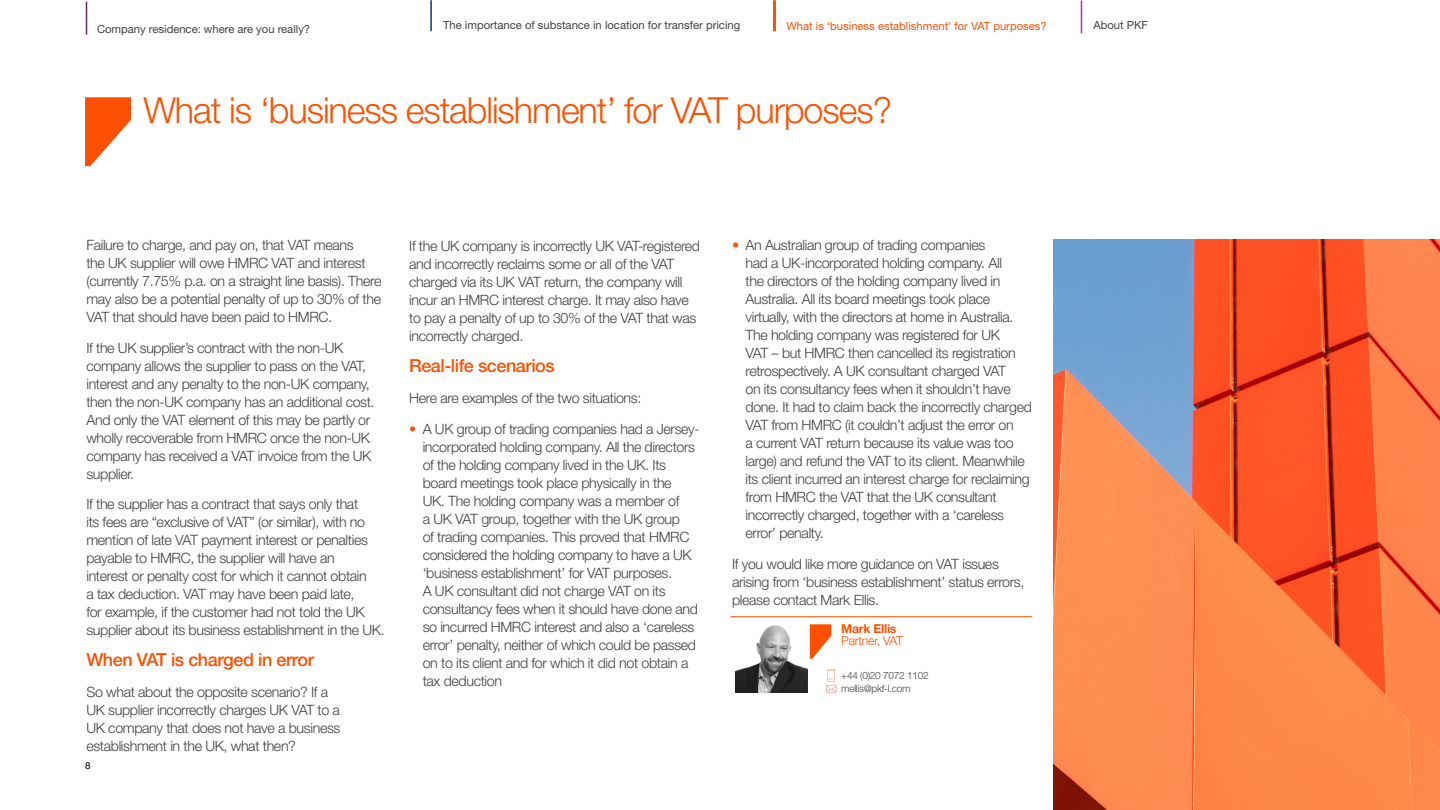
<style>
.page{position:relative;width:1440px;height:810px;background:#fff}
.page>*{position:absolute;margin:0;border:0;box-sizing:border-box;transform-origin:0 0}
.t1{font:300 36px "Helvetica Neue LT Std";letter-spacing:-.03em;color:#fe5000}
.Bullets_1{font:500 18px "Helvetica Neue LT Std";letter-spacing:-.025em;color:#fe5000}
.Bullets_1-2{font:300 14.25px/18px "Helvetica Neue LT Std";letter-spacing:-.025em;color:#404040}
.PK_Body_Copy{font:300 12.3px/12.3px "Helvetica Neue LT Std";letter-spacing:-.02em;color:#fe5000}
.t2{font:11.25px "Helvetica Neue LT Std";color:#404040}
.t3{font:11.25px "Helvetica Neue LT Std";color:#fe5000}
.PK_Body_Copy-2{font:300 10.05px/12.3px "Helvetica Neue LT Std";letter-spacing:-.025em;color:#404040}
.t4{font:500 9.75px "Helvetica Neue LT Std";color:#231f20}
.s1{font-weight:700;color:#fe5000}
.s2{font-weight:700}
</style>
<div class="page">
<img style="left:1053px;top:240px;width:387px;height:570px">
<svg style="left:85px;top:97px;width:46px;height:69px"></svg>
<hr style="left:731px;top:617px;width:301px;height:1px;background:#fe5000">
<svg style="left:810px;top:624px;width:21px;height:35px"></svg>
<svg style="left:826px;top:669px;width:10px;height:24px"></svg>
<img style="left:736px;top:625px;width:71px;height:68px">
<hr style="left:773px;top:0;width:3px;height:31px;background:#fe5000">
<hr style="left:86px;top:2px;width:1px;height:33px;background:#632666">
<hr style="left:1081px;top:0;width:1px;height:33px;background:#c4299c">
<hr style="left:430px;top:0;width:2px;height:31px;background:#003694">
<p class="t2" style="left:97px;top:22px;width:215px">Company residence: where are you really?</p>
<p class="t2" style="left:443px;top:18px;width:299px">The importance of substance in location for transfer pricing</p>
<p class="t3" style="left:787px;top:19px;width:262px">What is ‘business establishment’ for VAT purposes?</p>
<p class="t2" style="left:1093px;top:18px;width:56px">About PKF</p>
<p class="t1" style="left:143px;top:88px;width:750px">What is ‘business establishment’ for VAT purposes?</p>
<p class="Bullets_1-2" style="left:86px;top:236px;width:297px">Failure to charge, and pay on, that VAT means<br>the UK supplier will owe HMRC VAT and interest (currently 7.75% p.a. on a straight line basis). There may also be a potential penalty of up to 30% of the VAT that should have been paid to HMRC.</p>
<p class="Bullets_1-2" style="left:86px;top:338px;width:290px">If the UK supplier’s contract with the non-UK company allows the supplier to pass on the VAT, interest and any penalty to the non-UK company, then the non-UK company has an additional cost.<br>And only the VAT element of this may be partly or wholly recoverable from HMRC once the non-UK company has received a VAT invoice from the UK supplier.</p>
<p class="Bullets_1-2" style="left:86px;top:495px;width:300px">If the supplier has a contract that says only that<br>its fees are “exclusive of VAT” (or similar), with no mention of late VAT payment interest or penalties payable to HMRC, the supplier will have an<br>interest or penalty cost for which it cannot obtain<br>a tax deduction. VAT may have been paid late,<br>for example, if the customer had not told the UK supplier about its business establishment in the UK.</p>
<p class="Bullets_1" style="left:86px;top:649px;width:229px">When VAT is charged in error</p>
<p class="Bullets_1-2" style="left:86px;top:683px;width:255px">So what about the opposite scenario? If a UK supplier incorrectly charges UK VAT to a UK company that does not have a business establishment in the UK, what then?</p>
<p class="t4" style="left:85px;top:760px;width:7px">8</p>
<p class="Bullets_1-2" style="left:409px;top:237px;width:292px">If the UK company is incorrectly UK VAT-registered and incorrectly reclaims some or all of the VAT charged via its UK VAT return, the company will incur an HMRC interest charge. It may also have to pay a penalty of up to 30% of the VAT that was incorrectly charged.</p>
<p class="Bullets_1" style="left:409px;top:355px;width:147px">Real-life scenarios</p>
<p class="Bullets_1-2" style="left:409px;top:389px;width:234px">Here are examples of the two situations:</p>
<p class="Bullets_1-2" style="left:423px;top:419px;width:279px;text-indent:-14px"><span class="s1">•</span> A UK group of trading companies had a Jersey&shy;incorporated holding company. All the directors of the holding company lived in the UK. Its board meetings took place physically in the<br>UK. The holding company was a member of<br>a UK VAT group, together with the UK group<br>of trading companies. This proved that HMRC considered the holding company to have a UK ‘business establishment’ for VAT purposes.<br>A UK consultant did not charge VAT on its consultancy fees when it should have done and so incurred HMRC interest and also a ‘careless error’ penalty, neither of which could be passed on to its client and for which it did not obtain a tax deduction</p>
<p class="Bullets_1-2" style="left:746px;top:236px;width:288px;text-indent:-14px"><span class="s1">•</span> An Australian group of trading companies<br>had a UK-incorporated holding company. All<br>the directors of the holding company lived in Australia. All its board meetings took place virtually, with the directors at home in Australia.<br>The holding company was registered for UK<br>VAT – but HMRC then cancelled its registration retrospectively. A UK consultant charged VAT<br>on its consultancy fees when it shouldn’t have done. It had to claim back the incorrectly charged VAT from HMRC (it couldn’t adjust the error on<br>a current VAT return because its value was too large) and refund the VAT to its client. Meanwhile its client incurred an interest charge for reclaiming from HMRC the VAT that the UK consultant incorrectly charged, together with a ‘careless error’ penalty.</p>
<p class="Bullets_1-2" style="left:732px;top:554px;width:294px">If you would like more guidance on VAT issues arising from ‘business establishment’ status errors, please contact Mark Ellis.</p>
<p class="PK_Body_Copy" style="left:841px;top:622px;width:63px"><span class="s2">Mark Ellis<br></span>Partner, VAT</p>
<p class="PK_Body_Copy-2" style="left:841px;top:670px;width:89px">+44 (0)20 7072 1102 mellis@pkf-l.com</p>
</div>
